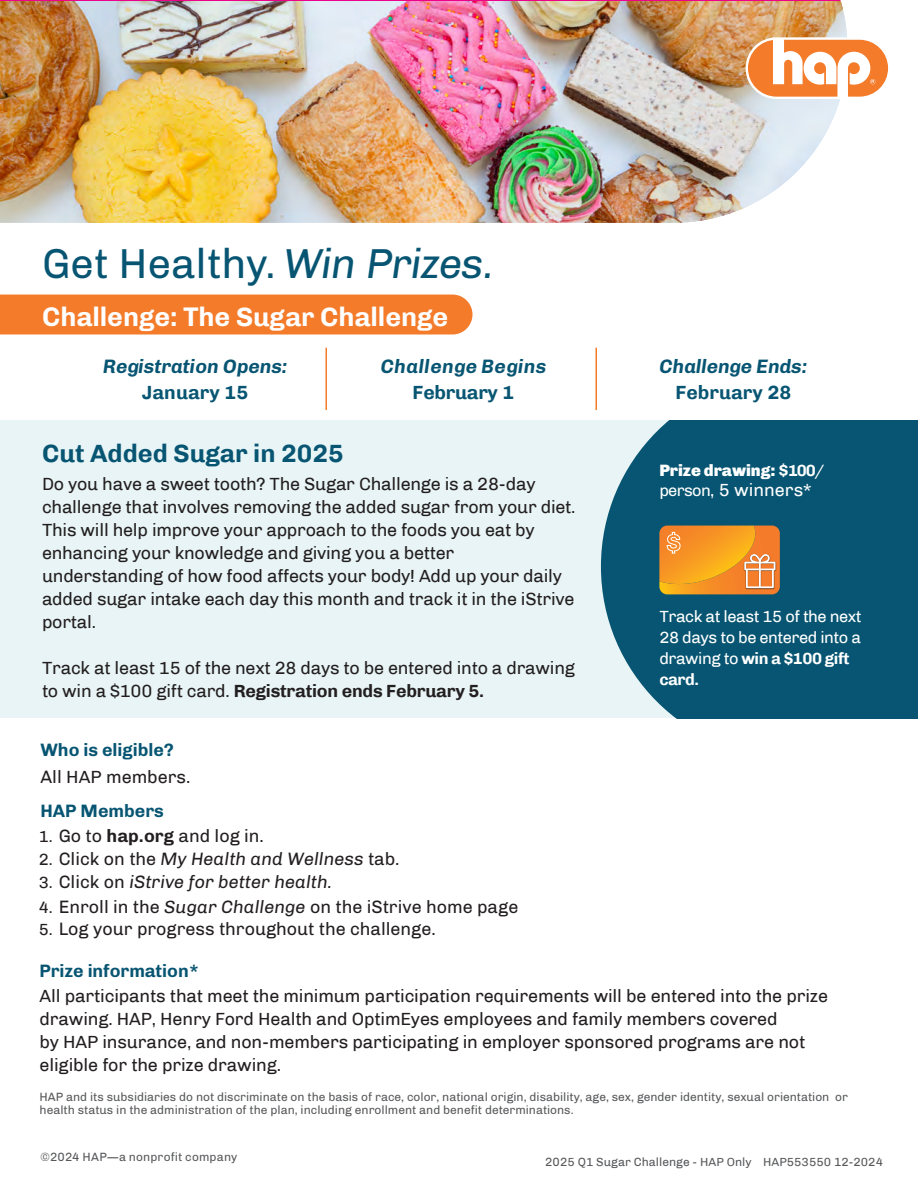
<style>
.page{position:relative;width:918px;height:1188px;background:#fff}
.page>*{position:absolute;margin:0;border:0;box-sizing:border-box;transform-origin:0 0}
.Heading{font:42px "Chivo";color:#075572}
.Heading-2{font:700 27px "Chivo";letter-spacing:-.005em;color:#fff}
.Body{font:700 25.5px "Chivo";color:#075572}
.boxes{font:italic 700 19.5px/26.2px "Chivo";color:#075572;text-align:center}
.boxes-2{font:italic 700 19.5px/26.2px "Chivo";letter-spacing:.02em;color:#075572;text-align:center}
.Body-2{font:18px/23.1px "Chivo";letter-spacing:-.015em;color:#231f20}
.t1{font:italic 18px "Chivo";color:#231f20}
.Body_Heads{font:700 18px/26.4px "Chivo";color:#075572}
.Body_Heads-2{font:18px "Chivo";color:#fff}
.Body_Heads-3{font:16.5px/20.9px "Chivo";letter-spacing:-.03em;color:#fff}
.Body_Heads-4{font:900 16.5px "Chivo";letter-spacing:-.005em;color:#fff}
.t2{font:12px/12.9px "Chivo";color:#57585a}
.s1{font-style:italic}
.s2{font-style:normal}
.s3{font-weight:700}
.s4{font-weight:400;color:#231f20}
.s5{font-size:16.5px}
.s6{font-style:normal;font-size:16.5px}
.s7{font-weight:400}
.s8{font-weight:700;color:#075572}
</style>
<div class="page">
<div style="left:0;top:420px;width:918px;height:298px;background:#e8f4f5"></div>
<div style="left:601px;top:420px;width:317px;height:298px;background:#075572"></div>
<img style="left:0;top:1px;width:886px;height:525px">
<svg style="left:746px;top:37px;width:143px;height:62px"></svg>
<hr style="left:326px;top:348px;width:1px;height:62px;background:#f47b2a">
<hr style="left:596px;top:348px;width:1px;height:62px;background:#f47b2a">
<svg style="left:659px;top:526px;width:121px;height:68px;background:#f29630"></svg>
<p class="Heading" style="left:42px;top:232px;width:453px">Get Healthy. <span class="s1">Win Prizes.</span></p>
<p class="Heading-2" style="left:42px;top:295px;width:408px">Challenge: The Sugar Challenge</p>
<p class="boxes" style="left:103px;top:352px;width:186px">Registration Opens:<br><span class="s2">January 15</span></p>
<p class="boxes-2" style="left:381px;top:352px;width:167px">Challenge Begins<br><span class="s2">February 1</span></p>
<p class="boxes" style="left:660px;top:352px;width:149px">Challenge Ends:<br><span class="s2">February 28</span></p>
<p class="Body" style="left:42px;top:438px;width:303px">Cut Added Sugar in 2025</p>
<p class="Body-2" style="left:42px;top:472px;width:535px">Do you have a sweet tooth? The Sugar Challenge is a 28-day challenge that involves removing the added sugar from your diet.<br>This will help improve your approach to the foods you eat by enhancing your knowledge and giving you a better understanding of how food affects your body! Add up your daily added sugar intake each day this month and track it in the iStrive portal.</p>
<p class="Body-2" style="left:42px;top:657px;width:535px">Track at least 15 of the next 28 days to be entered into a drawing to win a $100 gift card. <span class="s3">Registration ends February 5.</span></p>
<p class="Body_Heads" style="left:40px;top:736px;width:152px">Who is eligible?<br><span class="s4">All HAP members.</span></p>
<p class="Body_Heads" style="left:40px;top:797px;width:125px">HAP Members</p>
<p class="Body-2" style="left:39px;top:823px;width:227px"><span class="s5">1.</span> Go to <span class="s3">hap.org</span> and log in.</p>
<p class="t1" style="left:39px;top:845px;width:362px"><span class="s6">2.</span> <span class="s2">Click on the</span> My Health and Wellness <span class="s2">tab.</span></p>
<p class="t1" style="left:39px;top:868px;width:295px"><span class="s6">3.</span> <span class="s2">Click on</span> iStrive for better health.</p>
<p class="Body-2" style="left:39px;top:894px;width:481px"><span class="s5">4.</span> Enroll in the <span class="s1">Sugar Challenge</span> on the iStrive home page</p>
<p class="Body-2" style="left:39px;top:916px;width:399px"><span class="s5">5.</span> Log your progress throughout the challenge.</p>
<p class="Body_Heads-4" style="left:659px;top:457px;width:166px">Prize drawing: <span class="s3">$100</span><span class="s7">/</span></p>
<p class="Body_Heads-2" style="left:659px;top:480px;width:154px"><span class="s5">person</span>, 5 winners*</p>
<p class="Body_Heads-3" style="left:659px;top:606px;width:204px">Track at least 15 of the next<br>28 days to be entered into a drawing to <span class="s3">win a $100 gift card.</span></p>
<p class="Body-2" style="left:40px;top:958px;width:790px;line-height:24.8px"><span class="s8">Prize information*<br></span>All participants that meet the minimum participation requirements will be entered into the prize</p>
<p class="Body-2" style="left:40px;top:1007px;width:767px">drawing. HAP, Henry Ford Health and OptimEyes employees and family members covered<br>by HAP insurance, and non-members participating in employer sponsored programs are not eligible for the prize drawing.</p>
<p class="t2" style="left:40px;top:1090px;width:810px">HAP and its subsidiaries do not discriminate on the basis of race, color, national origin, disability, age, sex, gender identity, sexual orientation or health status in the administration of the plan, including enrollment and benefit determinations.</p>
<p class="t2" style="left:40px;top:1150px;width:198px">©2024 HAP—a nonprofit company</p>
<p class="t2" style="left:545px;top:1155px;width:339px">2025 Q1 Sugar Challenge - HAP Only HAP553550 12-2024</p>
</div>
